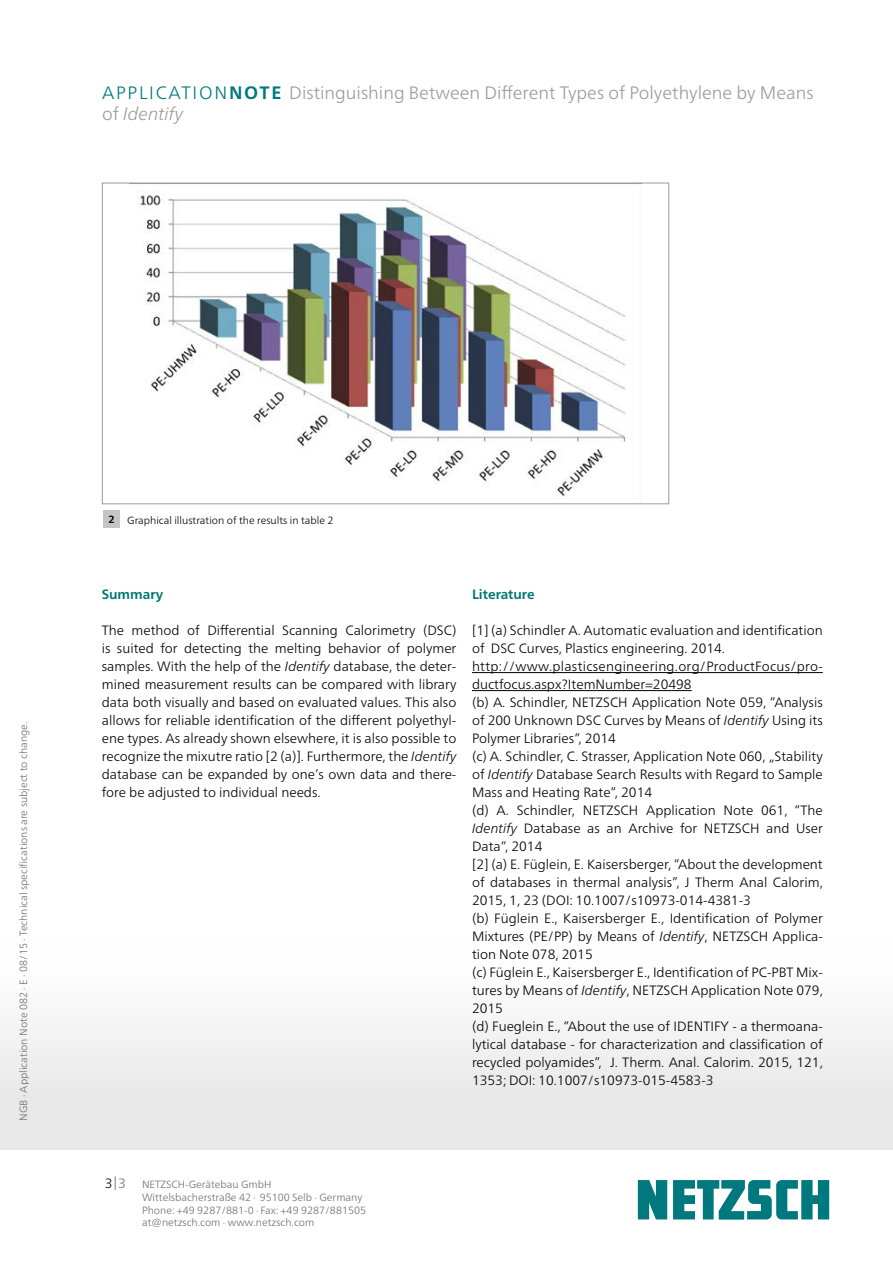
<style>
.page{position:relative;width:893px;height:1263px;background:#fff}
.page>*{position:absolute;margin:0;border:0;box-sizing:border-box;transform-origin:0 0}
.Fließtext_engl{font:300 18px/21px "Frutiger Neue LTW1 G";color:#9c9b9b}
.t1{font:300 13.5px/18px "Frutiger Neue LTW1 G";color:#000;text-align:justify}
.t2{font:300 13.5px/18px "Frutiger Neue LTW1 G";letter-spacing:.02em;color:#000}
.t3{font:700 13.5px "Frutiger Neue LTW1 G";color:#007872}
.t4{font:300 13.5px "Frutiger Neue LTW1 G";color:#6f6f6e}
.E_Bildunterschrift{font:300 10.5px "Frutiger Neue LTW1 G";color:#6f6f6e}
.D_Fließtext{font:300 10.5px "Frutiger Neue LTW1 G";color:#000}
.E_Fließtext{font:700 10.5px "Frutiger Neue LTW1 G";color:#000}
.s1{color:#00797e}
.s2{font-weight:700;color:#00797e}
.s3{font-style:italic}
.s4{color:#000}
</style>
<div class="page">
<svg style="left:638px;top:1180px;width:191px;height:39px"></svg>
<img style="left:137px;top:191px;width:489px;height:305px">
<hr style="left:472px;top:672px;width:351px;height:1px;background:#000">
<hr style="left:472px;top:690px;width:220px;height:1px;background:#000">
<div style="left:103px;top:511px;width:17px;height:17px;background:#c5c5c5"></div>
<p class="Fließtext_engl" style="left:102px;top:82px;width:713px"><span class="s1">APPLICATION</span><span class="s2">NOTE</span> Distinguishing Between Different Types of Polyethylene by Means of <span class="s3">Identify</span></p>
<p class="E_Bildunterschrift" style="left:17px;top:1121px;width:401px;rotate:-90deg">NGB · Application Note 082 · E · 08/15 · Technical specifications are subject to change.</p>
<p class="E_Fließtext" style="left:109px;top:513px;width:8px">2</p>
<p class="D_Fließtext" style="left:127px;top:514px;width:208px">Graphical illustration of the results in table 2</p>
<p class="t3" style="left:102px;top:587px;width:63px">Summary</p>
<p class="t1" style="left:102px;top:622px;width:356px">The method of Differential Scanning Calorimetry (DSC) is suited for detecting the melting behavior of polymer samples. With the help of the <span class="s3">Identify</span> database, the deter&shy;mined measurement results can be compared with library data both visually and based on evaluated values. This also allows for reliable identification of the different polyethyl&shy;ene types. As already shown elsewhere, it is also possible to recognize the mixutre ratio [2 (a)]. Furthermore, the <span class="s3">Identify </span>database can be expanded by one’s own data and there&shy;fore be adjusted to individual needs.</p>
<p class="t3" style="left:472px;top:586px;width:64px">Literature</p>
<p class="t1" style="left:472px;top:621px;width:352px">[1] (a) Schindler A. Automatic evaluation and identification of DSC Curves, Plastics engineering. 2014.</p>
<p class="t2" style="left:472px;top:657px;width:352px">http://www.plasticsengineering.org/ProductFocus/pro&shy;ductfocus.aspx?ItemNumber=20498</p>
<p class="t1" style="left:472px;top:693px;width:352px">(b) A. Schindler, NETZSCH Application Note 059, “Analysis of 200 Unknown DSC Curves by Means of <span class="s3">Identify</span> Using its Polymer Libraries“, 2014</p>
<p class="t1" style="left:472px;top:747px;width:352px">(c) A. Schindler, C. Strasser, Application Note 060, „Stability of <span class="s3">Identify</span> Database Search Results with Regard to Sample Mass and Heating Rate“, 2014</p>
<p class="t1" style="left:472px;top:801px;width:352px">(d) A. Schindler, NETZSCH Application Note 061, “The <span class="s3">Identify</span> Database as an Archive for NETZSCH and User Data“, 2014</p>
<p class="t1" style="left:472px;top:855px;width:352px">[2] (a) E. Füglein, E. Kaisersberger, “About the development of databases in thermal analysis”, J Therm Anal Calorim, 2015, 1, 23 (DOI: 10.1007/s10973-014-4381-3</p>
<p class="t1" style="left:472px;top:909px;width:352px">(b) Füglein E., Kaisersberger E., Identification of Polymer Mixtures (PE/PP) by Means of <span class="s3">Identify</span>, NETZSCH Applica&shy;tion Note 078, 2015</p>
<p class="t1" style="left:472px;top:963px;width:352px">(c) Füglein E., Kaisersberger E., Identification of PC-PBT Mix&shy;tures by Means of <span class="s3">Identify</span>, NETZSCH Application Note 079, 2015</p>
<p class="t1" style="left:472px;top:1017px;width:352px">(d) Fueglein E., “About the use of IDENTIFY - a thermoana&shy;lytical database - for characterization and classification of recycled polyamides”, J. Therm. Anal. Calorim. 2015, 121, 1353; DOI: 10.1007/s10973-015-4583-3</p>
<p class="t4" style="left:105px;top:1175px;width:23px"><span class="s4">3</span>|3</p>
<p class="E_Bildunterschrift" style="left:142px;top:1178px;width:131px">NETZSCH-Gerätebau GmbH</p>
<p class="E_Bildunterschrift" style="left:142px;top:1191px;width:222px">Wittelsbacherstraße 42 ∙ 95100 Selb ∙ Germany</p>
<p class="E_Bildunterschrift" style="left:142px;top:1203px;width:226px">Phone: +49 9287/881-0 ∙ Fax: +49 9287/881505</p>
<p class="E_Bildunterschrift" style="left:142px;top:1216px;width:174px">at@netzsch.com ∙ www.netzsch.com</p>
</div>
